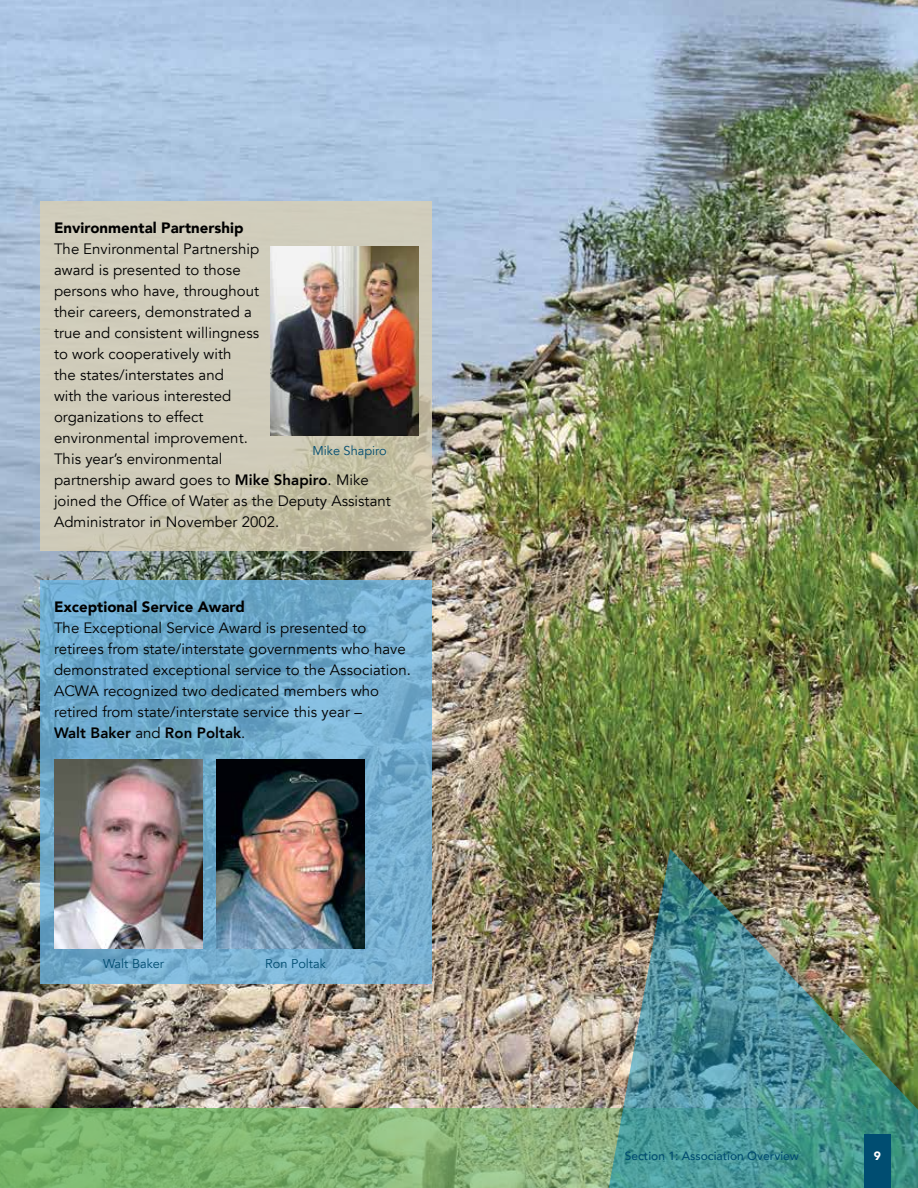
<style>
.page{position:relative;width:918px;height:1188px;background:#fff}
.page>*{position:absolute;margin:0;border:0;box-sizing:border-box;transform-origin:0 0}
.t1{font:15px/21px "Avenir";letter-spacing:.005em;color:#000}
.t2{font:900 15px "Avenir";letter-spacing:.005em;color:#000}
.t3{font:12.75px "Avenir";color:#004d71}
.t4{font:500 12px "Avenir";color:#004d71}
.t5{font:900 12px "Avenir";color:#fff}
.s1{font-weight:800}
</style>
<div class="page">
<img style="left:0;top:0;width:918px;height:1108px">
<svg style="left:0;top:1108px;width:588px;height:80px"></svg>
<div style="left:590px;top:837px;width:328px;height:351px;background:#000;opacity:.5"></div>
<img style="left:588px;top:849px;width:330px;height:339px">
<div style="left:864px;top:1134px;width:27px;height:54px;background:#004d71"></div>
<svg style="left:40px;top:580px;width:392px;height:404px"></svg>
<img style="left:216px;top:759px;width:148px;height:189px">
<img style="left:54px;top:759px;width:148px;height:189px">
<svg style="left:40px;top:201px;width:392px;height:350px;fill:#d0ccba"></svg>
<img style="left:270px;top:247px;width:148px;height:189px">
<p class="t2" style="left:54px;top:215px;width:191px">Environmental Partnership</p>
<p class="t1" style="left:54px;top:239px;width:338px">The Environmental Partnership<br>award is presented to those<br>persons who have, throughout<br>their careers, demonstrated a<br>true and consistent willingness<br>to work cooperatively with<br>the states/interstates and<br>with the various interested<br>organizations to effect<br>environmental improvement.<br>This year’s environmental<br>partnership award goes to <span class="s1">Mike Shapiro</span>. Mike joined the Office of Water as the Deputy Assistant<br>Administrator in November 2002.</p>
<p class="t3" style="left:312px;top:443px;width:76px">Mike Shapiro</p>
<p class="t2" style="left:54px;top:594px;width:192px">Exceptional Service Award</p>
<p class="t1" style="left:54px;top:618px;width:356px">The Exceptional Service Award is presented to retirees from state/interstate governments who have demonstrated exceptional service to the Association.<br>ACWA recognized two dedicated members who retired from state/interstate service this year –<br><span class="s1">Walt Baker</span> and <span class="s1">Ron Poltak</span>.</p>
<p class="t3" style="left:103px;top:956px;width:63px">Walt Baker</p>
<p class="t3" style="left:265px;top:956px;width:62px">Ron Poltak</p>
<p class="t4" style="left:625px;top:1145px;width:176px">Section 1: Association Overview</p>
<p class="t5" style="left:874px;top:1145px;width:9px">9</p>
</div>
